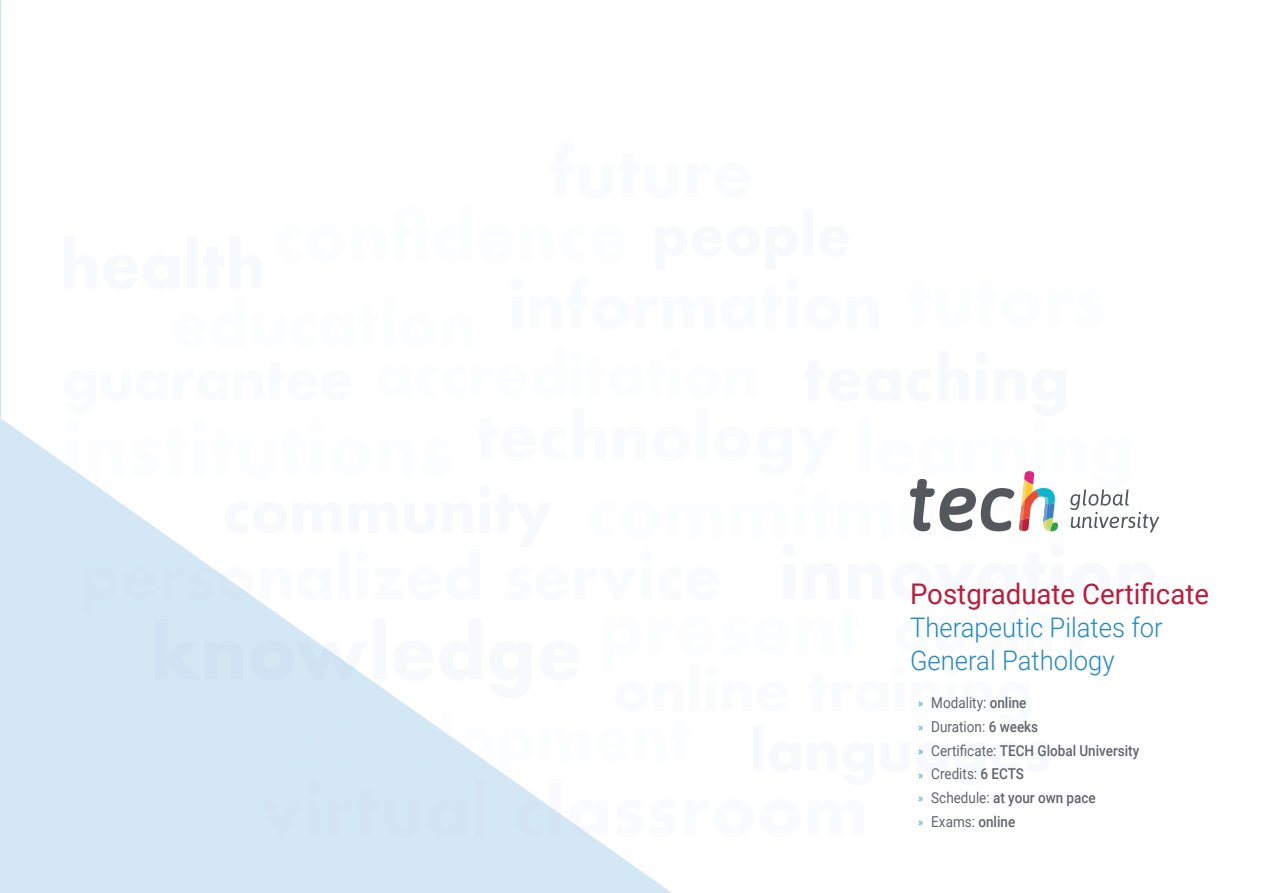
<style>
.page{position:relative;width:1263px;height:893px;background:#fff}
.page>*{position:absolute;margin:0;border:0;box-sizing:border-box;transform-origin:0 0}
.t1{font:28.5px "Roboto";color:#ba1e3c}
.t2{font:300 27px/33px "Roboto";color:#2488c9;scale:.95 1}
.t3{font:500 15px/23.7px "Roboto";color:#61646a;scale:.9 1}
.s1{font-family:"Myriad Pro";font-weight:400;font-size:12px;color:#2488c7}
.s2{font-weight:400}
</style>
<div class="page">
<div style="left:0;top:418px;width:672px;height:475px;background:#d4e7f4"></div>
<svg style="left:64px;top:418px;width:1095px;height:419px"></svg>
<h1 class="t1" style="left:910px;top:574px;width:301px">Postgraduate Certificate</h1>
<h2 class="t2" style="left:910px;top:610px;width:268px">Therapeutic Pilates for<br>General Pathology</h2>
<p class="t3" style="left:918px;top:690px;width:247px"><span class="s1">»</span> <span class="s2">Modality:</span> online<br><span class="s1">»</span> <span class="s2">Duration:</span> 6 weeks<br><span class="s1">»</span> <span class="s2">Certificate:</span> TECH Global University <span class="s1">»</span> <span class="s2">Credits:</span> 6 ECTS<br><span class="s1">»</span> <span class="s2">Schedule:</span> at your own pace<br><span class="s1">»</span> <span class="s2">Exams:</span> online</p>
</div>
